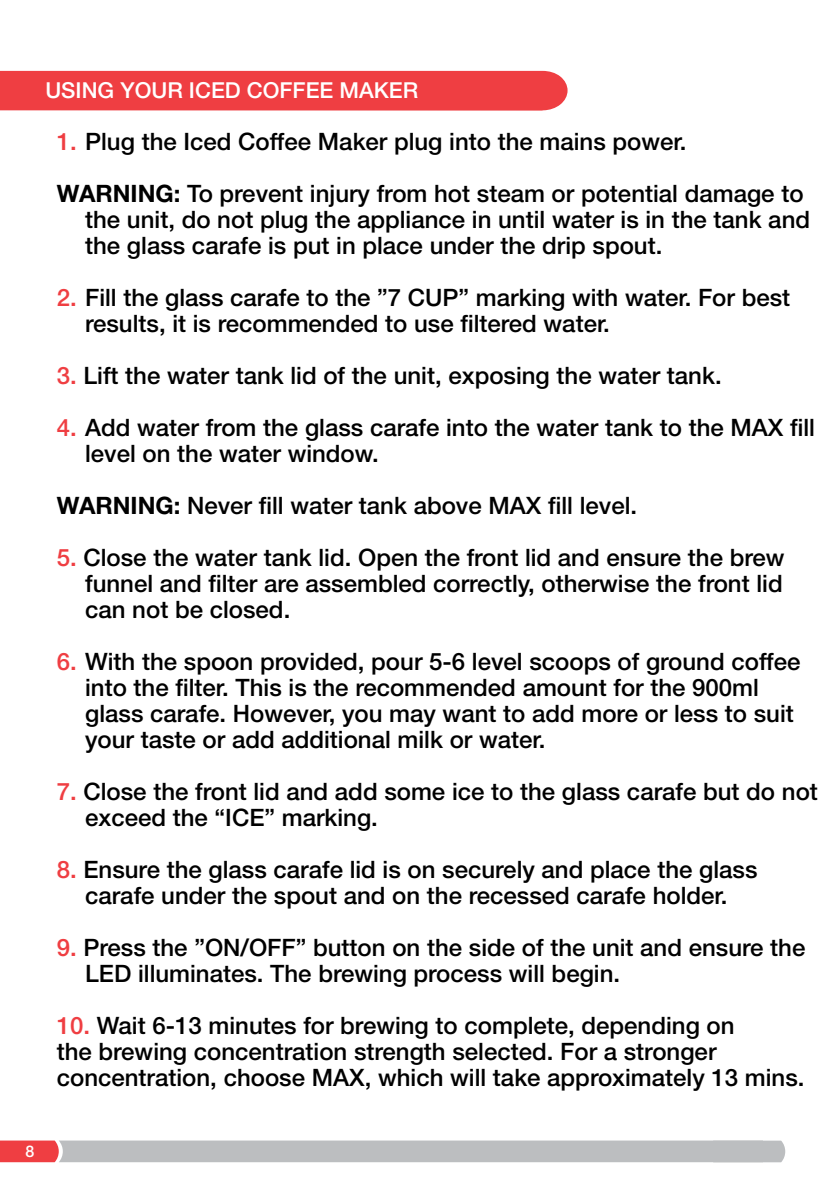
<style>
.page{position:relative;width:840px;height:1191px;background:#fff}
.page>*{position:absolute;margin:0;border:0;box-sizing:border-box;transform-origin:0 0}
.t1{font:500 24px/26px "Helvetica Neue LT Std";color:#000}
.t2{font:500 22px "Helvetica Neue LT Std";color:#fff}
.t3{font:500 16px "Helvetica Neue LT Std";color:#fff}
.s1{color:#ef3e42}
.s2{font-weight:700}
</style>
<div class="page">
<svg style="left:0;top:1140px;width:784px;height:22px;background:#c1b6b8"></svg>
<div style="left:0;top:71px;width:567px;height:40px;background:#ef3e42"></div>
<p class="t2" style="left:45px;top:77px;width:374px">USING YOUR ICED COFFEE MAKER</p>
<p class="t1" style="left:57px;top:115px;width:747px;line-height:52px"><span class="s1">1.</span> Plug the Iced Coffee Maker plug into the mains power.<br><span class="s2">WARNING:</span> To prevent injury from hot steam or potential damage to</p>
<p class="t1" style="left:85px;top:206px;width:726px">the unit, do not plug the appliance in until water is in the tank and the glass carafe is put in place under the drip spout.</p>
<p class="t1" style="left:85px;top:284px;width:706px;text-indent:-28px"><span class="s1">2.</span> Fill the glass carafe to the ”7 CUP” marking with water. For best results, it is recommended to use filtered water.</p>
<p class="t1" style="left:57px;top:362px;width:666px"><span class="s1">3.</span> Lift the water tank lid of the unit, exposing the water tank.</p>
<p class="t1" style="left:85px;top:414px;width:731px;text-indent:-28px"><span class="s1">4.</span> Add water from the glass carafe into the water tank to the MAX fill level on the water window.</p>
<p class="t1" style="left:57px;top:492px;width:581px"><span class="s2">WARNING:</span> Never fill water tank above MAX fill level.</p>
<p class="t1" style="left:85px;top:544px;width:700px;text-align:justify;text-indent:-28px"><span class="s1">5.</span> Close the water tank lid. Open the front lid and ensure the brew funnel and filter are assembled correctly, otherwise the front lid can not be closed.</p>
<p class="t1" style="left:85px;top:648px;width:716px;text-indent:-28px"><span class="s1">6.</span> With the spoon provided, pour 5-6 level scoops of ground coffee into the filter. This is the recommended amount for the 900ml glass carafe. However, you may want to add more or less to suit your taste or add additional milk or water.</p>
<p class="t1" style="left:85px;top:778px;width:733px;text-indent:-28px"><span class="s1">7.</span> Close the front lid and add some ice to the glass carafe but do not exceed the “ICE” marking.</p>
<p class="t1" style="left:57px;top:856px;width:701px;text-align:center"><span class="s1">8.</span> Ensure the glass carafe lid is on securely and place the glass carafe under the spout and on the recessed carafe holder.</p>
<p class="t1" style="left:85px;top:934px;width:721px;text-indent:-28px"><span class="s1">9.</span> Press the ”ON/OFF” button on the side of the unit and ensure the<br>LED illuminates. The brewing process will begin.</p>
<p class="t1" style="left:57px;top:1012px;width:748px"><span class="s1">10.</span> Wait 6-13 minutes for brewing to complete, depending on<br>the brewing concentration strength selected. For a stronger concentration, choose MAX, which will take approximately 13 mins.</p>
<p class="t3" style="left:26px;top:1141px;width:10px">8</p>
</div>
